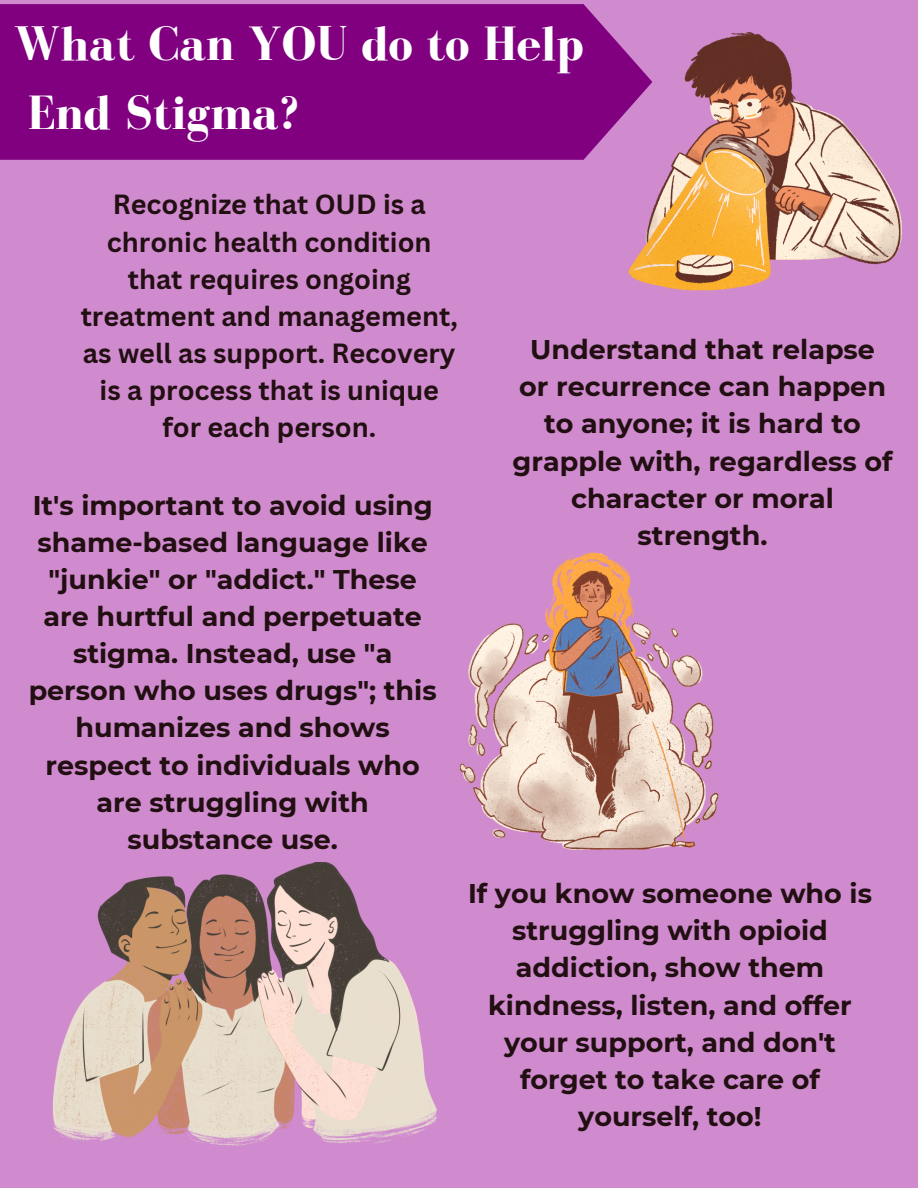
<style>
.page{position:relative;width:918px;height:1188px;background:#d08bcf}
.page>*{position:absolute;margin:0;border:0;box-sizing:border-box;transform-origin:0 0}
.t1{font:700 49.5px/68.7px "Bodoni FLF";color:#fff}
.t2{font:700 27px/37.2px "Montserrat";color:#210f12;text-align:center}
.t3{font:700 27px/37.2px "Canva Sans";color:#210f12;text-align:center}
</style>
<div class="page">
<svg style="left:52px;top:862px;width:385px;height:284px"></svg>
<svg style="left:629px;top:32px;width:273px;height:259px"></svg>
<svg style="left:459px;top:552px;width:260px;height:298px"></svg>
<div style="left:0;top:4px;width:652px;height:156px;background:#800080"></div>
<h1 class="t1" style="left:14px;top:9px;width:571px">What Can YOU do to Help<br>End Stigma?</h1>
<p class="t3" style="left:81px;top:185px;width:379px">Recognize that OUD is a chronic health condition that requires ongoing treatment and management, as well as support. Recovery is a process that is unique for each person.</p>
<p class="t2" style="left:29px;top:486px;width:410px">It's important to avoid using shame-based language like "junkie" or "addict." These are hurtful and perpetuate stigma. Instead, use "a person who uses drugs"; this humanizes and shows respect to individuals who are struggling with substance use.</p>
<p class="t2" style="left:513px;top:331px;width:381px">Understand that relapse or recurrence can happen to anyone; it is hard to grapple with, regardless of character or moral strength.</p>
<p class="t2" style="left:468px;top:875px;width:405px">If you know someone who is struggling with opioid addiction, show them kindness, listen, and offer your support, and don't forget to take care of yourself, too!</p>
</div>
